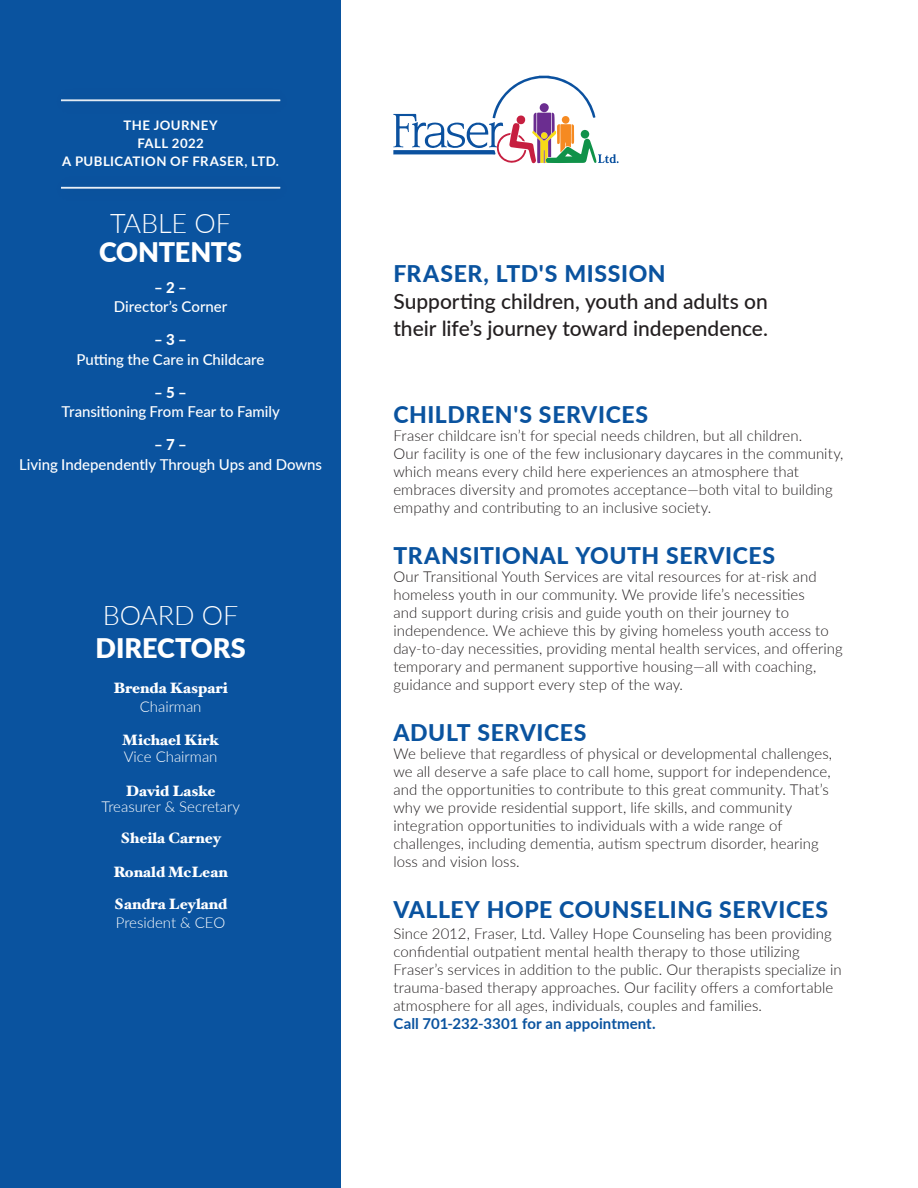
<style>
.page{position:relative;width:918px;height:1188px;background:#fff}
.page>*{position:absolute;margin:0;border:0;box-sizing:border-box;transform-origin:0 0}
.t1{font:900 27px/32.8px "Lato";letter-spacing:-.005em;color:#fff}
.t2{font:300 27px "Lato";letter-spacing:-.005em;color:#fff}
.t3{font:800 22.95px "Lato";letter-spacing:.03em;color:#0a539f}
.t4{font:500 21px/27px "Lato";letter-spacing:-.005em;color:#231f20}
.t5{font:300 15px/18px "Lato";letter-spacing:.005em;color:#231f20}
.t6{font:500 15px/19.5px "Lato";letter-spacing:-.005em;color:#fff;text-align:center}
.t7{font:900 15px "Hoefler Text";color:#fff}
.t8{font:300 15px "Lato";color:#fff}
.t9{font:700 13.2px "Lato";letter-spacing:.035em;color:#fff}
.s1{font-weight:800}
.s2{font-weight:300}
.s3{font-weight:700;color:#0a539f}
</style>
<div class="page">
<div style="left:0;top:0;width:340px;height:1188px;background:#0a539f"></div>
<svg style="left:393px;top:76px;width:226px;height:87px"></svg>
<hr style="left:61px;top:187px;width:219px;height:1px;background:#fff">
<hr style="left:61px;top:188px;width:219px;height:1px;background:#fff">
<div style="left:50px;top:86px;width:243px;height:31px;background:#231f20;opacity:.49"></div>
<hr style="left:61px;top:100px;width:219px;height:1px;background:#fff">
<p class="t9" style="left:124px;top:115px;width:95px">THE JOURNEY</p>
<p class="t9" style="left:137px;top:133px;width:68px">FALL 2022</p>
<p class="t9" style="left:62px;top:152px;width:218px">A PUBLICATION OF FRASER, LTD.</p>
<p class="t2" style="left:110px;top:204px;width:122px">TABLE OF</p>
<p class="t1" style="left:99px;top:235px;width:145px">CONTENTS</p>
<p class="t6" style="left:114px;top:277px;width:115px"><span class="s1">– 2 –<br></span>Director’s Corner</p>
<p class="t6" style="left:77px;top:329px;width:189px"><span class="s1">– 3 –<br></span>Putting the Care in Childcare</p>
<p class="t6" style="left:61px;top:382px;width:220px"><span class="s1">– 5 –<br></span>Transitioning From Fear to Family</p>
<p class="t6" style="left:19px;top:434px;width:304px"><span class="s1">– 7 –<br></span>Living Independently Through Ups and Downs</p>
<p class="t1" style="left:96px;top:598px;width:152px"><span class="s2">BOARD OF<br></span>DIRECTORS</p>
<p class="t7" style="left:113px;top:679px;width:116px">Brenda Kaspari</p>
<p class="t8" style="left:140px;top:696px;width:63px">Chairman</p>
<p class="t7" style="left:122px;top:731px;width:98px">Michael Kirk</p>
<p class="t8" style="left:124px;top:746px;width:95px">Vice Chairman</p>
<p class="t7" style="left:126px;top:782px;width:91px">David Laske</p>
<p class="t8" style="left:102px;top:797px;width:140px">Treasurer &amp; Secretary</p>
<p class="t7" style="left:120px;top:829px;width:103px">Sheila Carney</p>
<p class="t7" style="left:114px;top:863px;width:116px">Ronald McLean</p>
<p class="t7" style="left:114px;top:896px;width:115px">Sandra Leyland</p>
<p class="t8" style="left:116px;top:912px;width:111px">President &amp; CEO</p>
<p class="t3" style="left:393px;top:257px;width:274px">FRASER, LTD'S MISSION</p>
<p class="t4" style="left:393px;top:287px;width:376px">Supporting children, youth and adults on their life’s journey toward independence.</p>
<p class="t3" style="left:393px;top:398px;width:256px">CHILDREN'S SERVICES</p>
<p class="t5" style="left:393px;top:426px;width:452px">Fraser childcare isn’t for special needs children, but all children.<br>Our facility is one of the few inclusionary daycares in the community, which means every child here experiences an atmosphere that embraces diversity and promotes acceptance—both vital to building empathy and contributing to an inclusive society.</p>
<p class="t3" style="left:393px;top:539px;width:383px">TRANSITIONAL YOUTH SERVICES</p>
<p class="t5" style="left:393px;top:567px;width:451px">Our Transitional Youth Services are vital resources for at-risk and homeless youth in our community. We provide life’s necessities<br>and support during crisis and guide youth on their journey to independence. We achieve this by giving homeless youth access to day-to-day necessities, providing mental health services, and offering temporary and permanent supportive housing—all with coaching, guidance and support every step of the way.</p>
<p class="t3" style="left:393px;top:716px;width:195px">ADULT SERVICES</p>
<p class="t5" style="left:393px;top:744px;width:440px">We believe that regardless of physical or developmental challenges, we all deserve a safe place to call home, support for independence, and the opportunities to contribute to this great community. That’s why we provide residential support, life skills, and community integration opportunities to individuals with a wide range of challenges, including dementia, autism spectrum disorder, hearing loss and vision loss.</p>
<p class="t3" style="left:393px;top:893px;width:436px">VALLEY HOPE COUNSELING SERVICES</p>
<p class="t5" style="left:393px;top:924px;width:450px">Since 2012, Fraser, Ltd. Valley Hope Counseling has been providing confidential outpatient mental health therapy to those utilizing Fraser’s services in addition to the public. Our therapists specialize in trauma-based therapy approaches. Our facility offers a comfortable atmosphere for all ages, individuals, couples and families.<br><span class="s3">Call 701-232-3301 for an appointment.</span></p>
</div>
